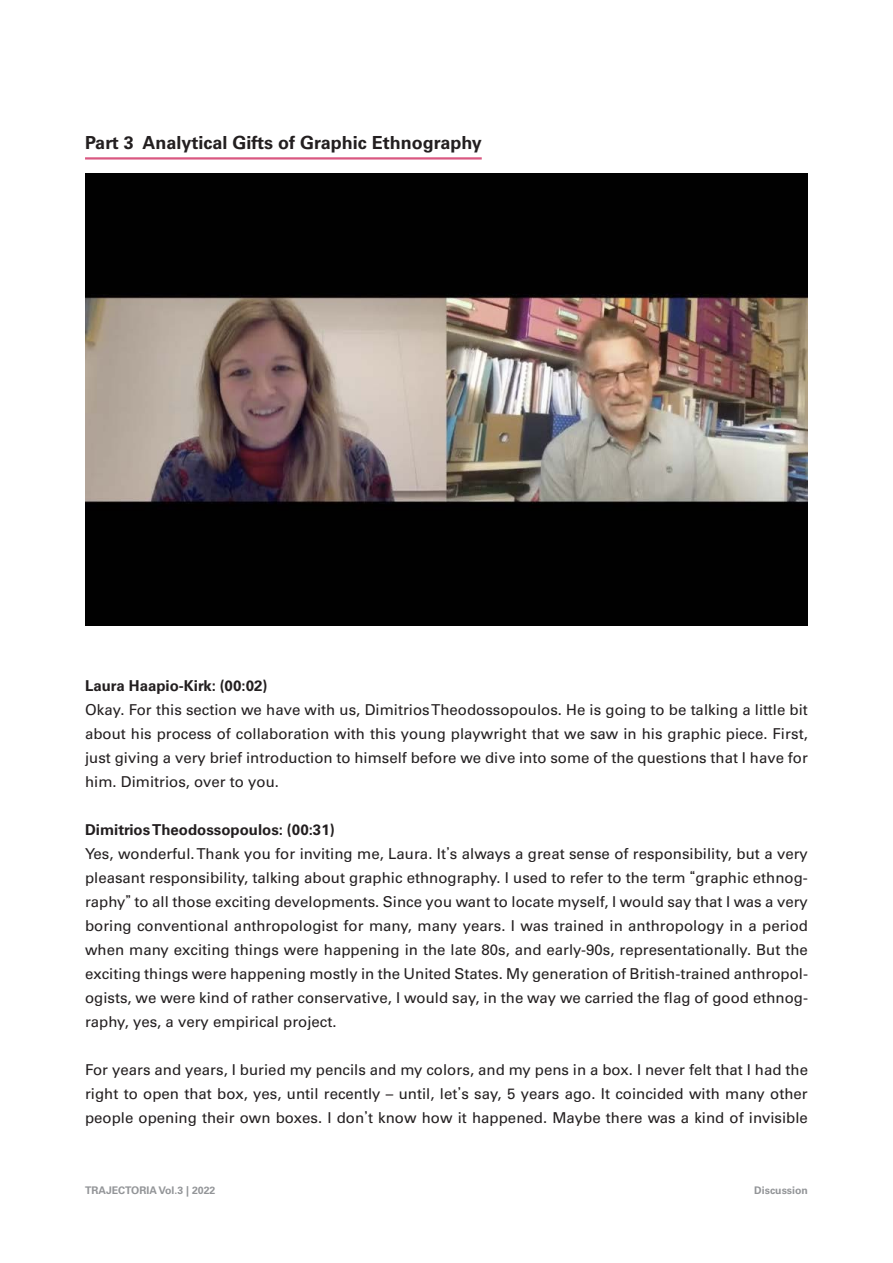
<style>
.page{position:relative;width:893px;height:1263px;background:#fff}
.page>*{position:absolute;margin:0;border:0;box-sizing:border-box;transform-origin:0 0}
.t1{font:700 18px "Univers LT Pro 65";color:#231f20}
.t2{font:15px/24px "Univers LT Pro 55 Roman";color:#231f20;text-align:justify}
.t3{font:700 15px "Univers LT Pro 65";color:#231f20}
.t4{font:700 10.5px "Univers LT Pro 65";color:#939598}
.s1{font-family:"Gothic MB101 Pr 6"}
</style>
<div class="page">
<hr style="left:85px;top:157px;width:397px;height:3px;background:#d95881">
<img style="left:85px;top:174px;width:723px;height:451px">
<p class="t1" style="left:85px;top:130px;width:398px">Part 3 Analytical Gifts of Graphic Ethnography</p>
<p class="t3" style="left:85px;top:675px;width:184px">Laura Haapio-Kirk: (00:02)</p>
<p class="t2" style="left:85px;top:697px;width:724px">Okay. For this section we have with us, Dimitrios Theodossopoulos. He is going to be talking a little bit about his process of collaboration with this young playwright that we saw in his graphic piece. First, just giving a very brief introduction to himself before we dive into some of the questions that I have for him. Dimitrios, over to you.</p>
<p class="t3" style="left:85px;top:819px;width:251px">Dimitrios Theodossopoulos: (00:31)</p>
<p class="t2" style="left:85px;top:841px;width:724px">Yes, wonderful. Thank you for inviting me, Laura. It<span class="s1">ʼ</span>s always a great sense of responsibility, but a very pleasant responsibility, talking about graphic ethnography. I used to refer to the term <span class="s1">“</span>graphic ethnog&shy;raphy<span class="s1">”</span> to all those exciting developments. Since you want to locate myself, I would say that I was a very boring conventional anthropologist for many, many years. I was trained in anthropology in a period when many exciting things were happening in the late 80s, and early-90s, representationally. But the exciting things were happening mostly in the United States. My generation of British-trained anthropol&shy;ogists, we were kind of rather conservative, I would say, in the way we carried the flag of good ethnog&shy;raphy, yes, a very empirical project.</p>
<p class="t2" style="left:85px;top:1057px;width:724px">For years and years, I buried my pencils and my colors, and my pens in a box. I never felt that I had the right to open that box, yes, until recently – until, let<span class="s1">ʼ</span>s say, 5 years ago. It coincided with many other people opening their own boxes. I don<span class="s1">ʼ</span>t know how it happened. Maybe there was a kind of invisible</p>
<p class="t4" style="left:85px;top:1182px;width:132px">TRAJECTORIA Vol.3 | 2022</p>
<p class="t4" style="left:754px;top:1182px;width:55px">Discussion</p>
</div>
